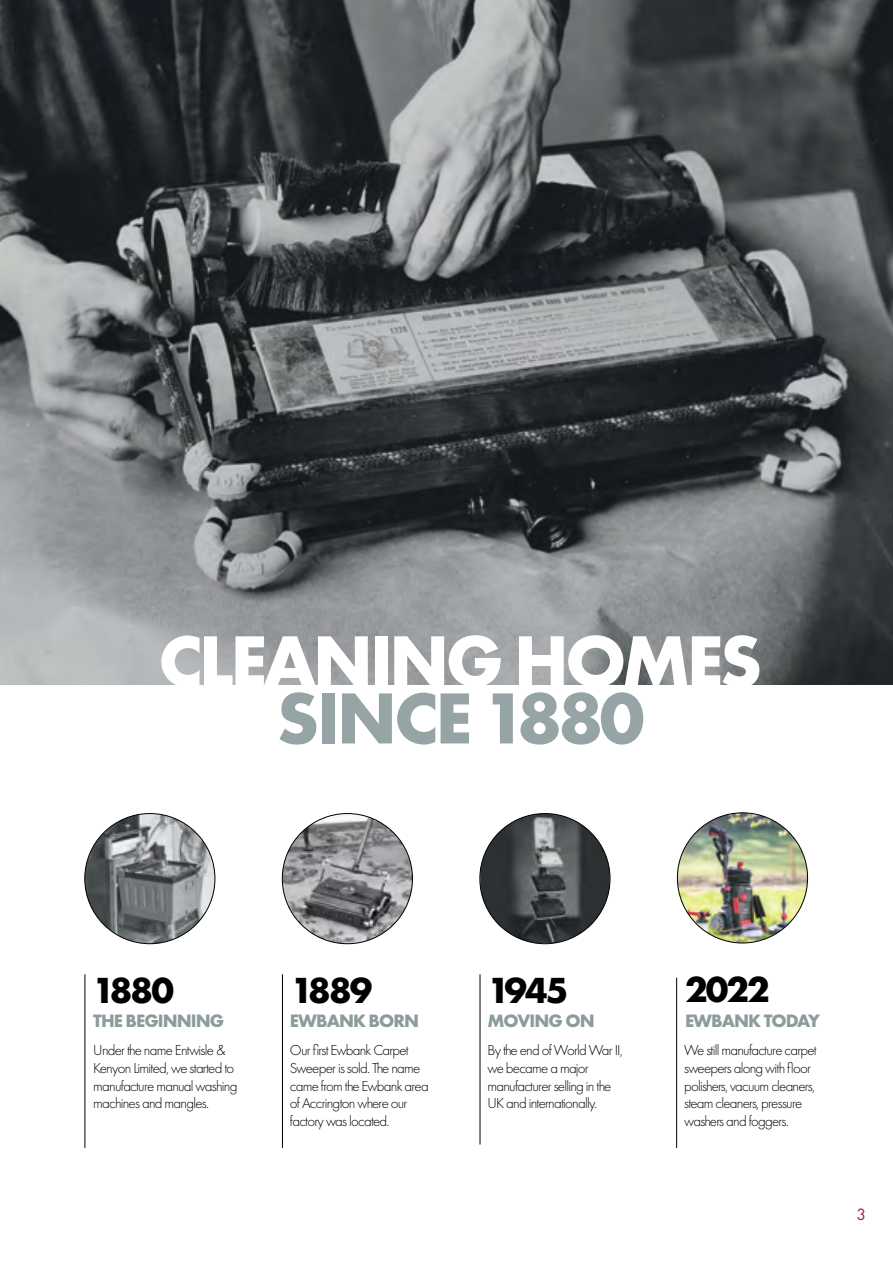
<style>
.page{position:relative;width:893px;height:1263px;background:#fff}
.page>*{position:absolute;margin:0;border:0;box-sizing:border-box;transform-origin:0 0}
.t1{font:700 75px "Futura PT";letter-spacing:-.05em;color:#fff}
.t2{font:700 75px "Futura PT";letter-spacing:-.04em;color:#96a4a5}
.t3{font:700 37.65px "Futura PT";letter-spacing:-.05em;color:#000}
.t4{font:700 18.6px "Futura PT";letter-spacing:-.05em;color:#8c9c9d}
.t5{font:16.95px "Futura PT";color:#a12236}
.t6{font:300 14.85px/17.9px "Futura PT";letter-spacing:-.05em;color:#000}
</style>
<div class="page">
<img style="left:0;top:0;width:893px;height:685px">
<img style="left:85px;top:813px;width:130px;height:131px;border-radius:65px">
<img style="left:480px;top:814px;width:130px;height:129px">
<img style="left:282px;top:813px;width:130px;height:131px;border-radius:65px">
<img style="left:677px;top:813px;width:131px;height:130px;border-radius:65px">
<hr style="left:84px;top:974px;width:1px;height:174px;background:#000">
<hr style="left:282px;top:974px;width:1px;height:174px;background:#000">
<hr style="left:480px;top:974px;width:1px;height:170px;background:#000">
<hr style="left:676px;top:978px;width:1px;height:170px;background:#000">
<h1 class="t1" style="left:158px;top:613px;width:605px">CLEANING HOMES</h1>
<h1 class="t2" style="left:276px;top:670px;width:370px">SINCE 1880</h1>
<h2 class="t3" style="left:92px;top:966px;width:83px">1880</h2>
<p class="t4" style="left:93px;top:1009px;width:133px">THE BEGINNING</p>
<p class="t6" style="left:93px;top:1041px;width:146px">Under the name Entwisle &amp;<br>Kenyon Limited, we started to manufacture manual washing machines and mangles.</p>
<h2 class="t3" style="left:291px;top:966px;width:83px">1889</h2>
<p class="t4" style="left:290px;top:1009px;width:131px">EWBANK BORN</p>
<p class="t6" style="left:290px;top:1041px;width:140px">Our first Ewbank Carpet<br>Sweeper is sold. The name came from the Ewbank area of Accrington where our factory was located.</p>
<h2 class="t3" style="left:487px;top:966px;width:83px">1945</h2>
<p class="t4" style="left:487px;top:1009px;width:109px">MOVING ON</p>
<p class="t6" style="left:487px;top:1041px;width:137px">By the end of World War II, we became a major manufacturer selling in the<br>UK and internationally.</p>
<h2 class="t3" style="left:685px;top:965px;width:86px">2022</h2>
<p class="t4" style="left:685px;top:1009px;width:136px">EWBANK TODAY</p>
<p class="t6" style="left:684px;top:1041px;width:134px">We still manufacture carpet sweepers along with floor polishers, vacuum cleaners, steam cleaners, pressure washers and foggers.</p>
<p class="t5" style="left:856px;top:1204px;width:11px">3</p>
</div>
